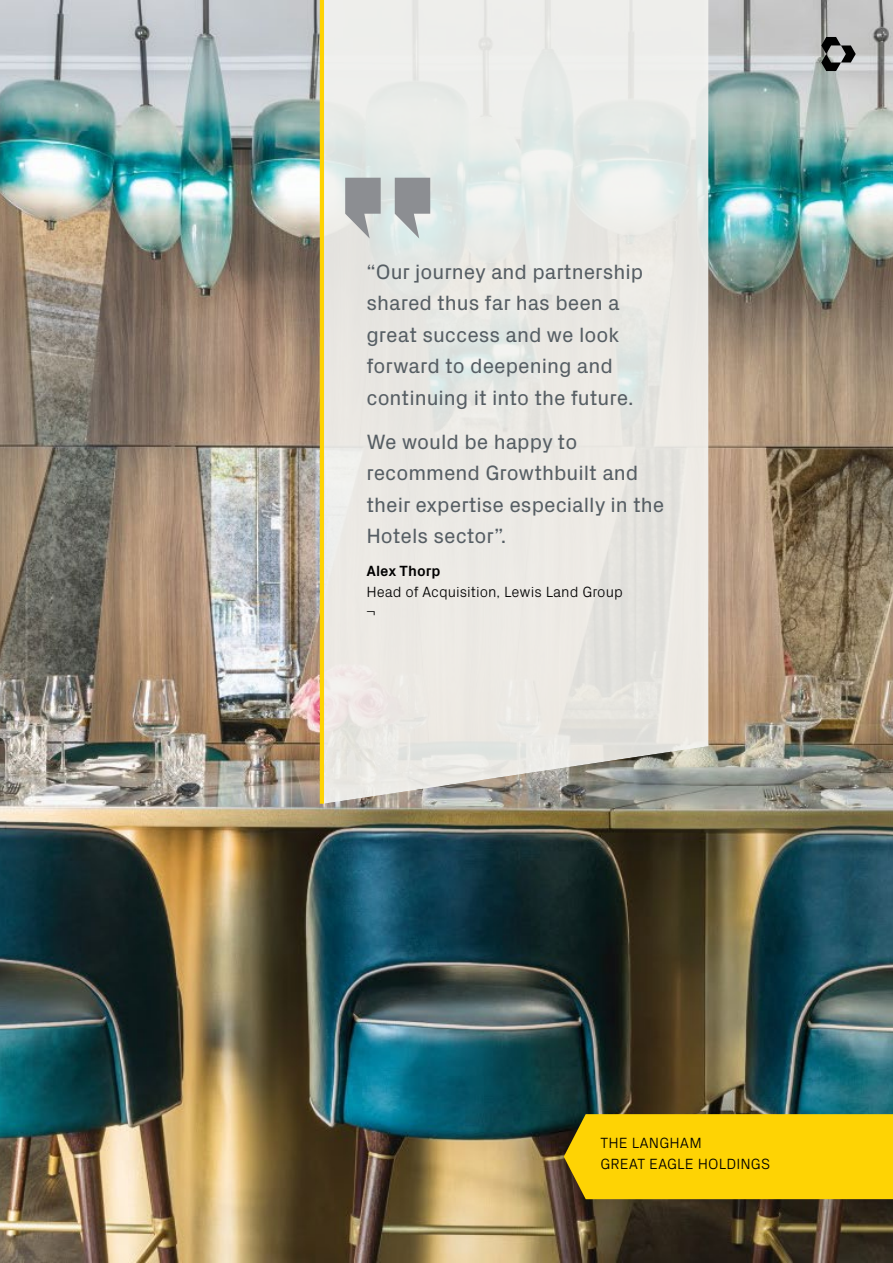
<style>
.page{position:relative;width:893px;height:1263px;background:#fff}
.page>*{position:absolute;margin:0;border:0;box-sizing:border-box;transform-origin:0 0}
.t1{font:21px/31.5px "Px Grotesk";color:#565e64}
.t2{font:300 15px/21px "Px Grotesk";color:#000}
.t3{font:700 15px "Px Grotesk";color:#000}
</style>
<div class="page">
<img style="left:0;top:0;width:893px;height:1263px">
<div style="left:310px;top:0;width:411px;height:805px;background:#fff;opacity:.73"></div>
<div style="left:564px;top:1114px;width:329px;height:85px;background:#fed304"></div>
<svg style="left:395px;top:178px;width:35px;height:61px"></svg>
<svg style="left:345px;top:178px;width:36px;height:61px"></svg>
<hr style="left:320px;top:0;width:4px;height:804px;background:#fed304">
<svg style="left:821px;top:37px;width:35px;height:34px"></svg>
<svg style="left:892px;top:0;width:1px;height:158px"></svg>
<p class="t1" style="left:366px;top:254px;width:278px">“Our journey and partnership shared thus far has been a great success and we look forward to deepening and continuing it into the future.</p>
<p class="t1" style="left:366px;top:424px;width:299px">We would be happy to recommend Growthbuilt and their expertise especially in the<br>Hotels sector”.</p>
<p class="t3" style="left:366px;top:560px;width:76px">Alex Thorp</p>
<p class="t2" style="left:366px;top:580px;width:258px;line-height:20.2px">Head of Acquisition, Lewis Land Group ¬</p>
<p class="t2" style="left:601px;top:1131px;width:171px">THE LANGHAM<br>GREAT EAGLE HOLDINGS</p>
</div>
